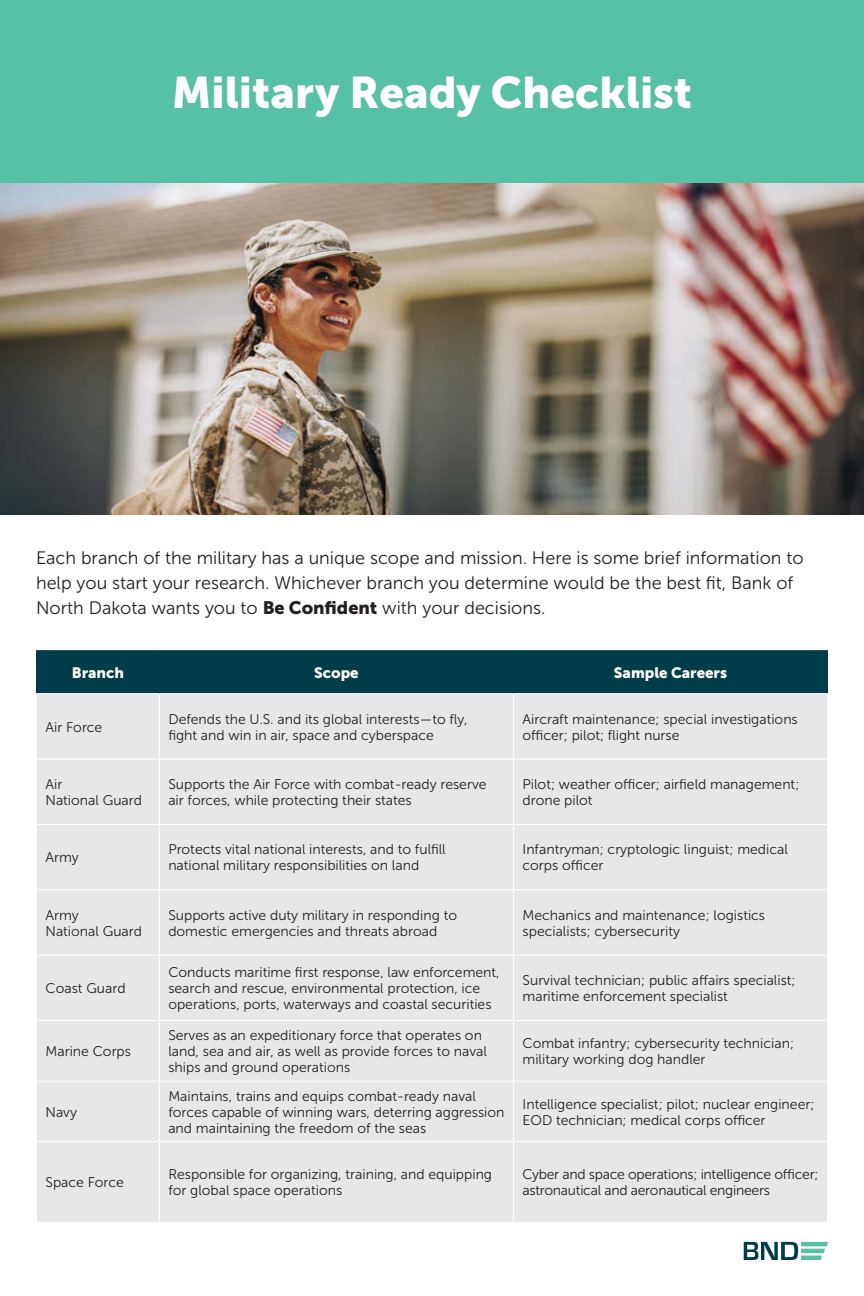
<style>
.page{position:relative;width:864px;height:1296px;background:#fff}
.page>*{position:absolute;margin:0;border:0;box-sizing:border-box;transform-origin:0 0}
.t1{font:44px "Museo Sans 900";color:#fff}
.t2{font:18px/25px "Museo Sans 300";color:#231f20}
.t3{font:15px "Museo Sans 900";color:#fff}
.t4{font:14px/16px "Museo Sans 300";color:#231f20}
.t5{font:14px/16px "Museo Sans 300";letter-spacing:-.02em;color:#231f20}
.s1{font-family:"Museo Sans 900"}
</style>
<div class="page">
<img style="left:0;top:183px;width:864px;height:332px">
<div style="left:37px;top:651px;width:790px;height:42px;background:#013c4b"></div>
<div style="left:37px;top:694px;width:790px;height:528px;background:#e6e7e8"></div>
<hr style="left:159px;top:694px;width:1px;height:65px;background:#fff">
<hr style="left:513px;top:694px;width:1px;height:65px;background:#fff">
<hr style="left:36px;top:759px;width:123px;height:1px;background:#fff">
<hr style="left:159px;top:759px;width:355px;height:1px;background:#fff">
<hr style="left:159px;top:760px;width:1px;height:64px;background:#fff">
<hr style="left:514px;top:759px;width:314px;height:1px;background:#fff">
<hr style="left:513px;top:760px;width:1px;height:64px;background:#fff">
<hr style="left:36px;top:824px;width:123px;height:1px;background:#fff">
<hr style="left:159px;top:824px;width:355px;height:1px;background:#fff">
<hr style="left:159px;top:825px;width:1px;height:64px;background:#fff">
<hr style="left:514px;top:824px;width:314px;height:1px;background:#fff">
<hr style="left:513px;top:825px;width:1px;height:64px;background:#fff">
<hr style="left:36px;top:889px;width:123px;height:1px;background:#fff">
<hr style="left:159px;top:889px;width:355px;height:1px;background:#fff">
<hr style="left:159px;top:890px;width:1px;height:65px;background:#fff">
<hr style="left:514px;top:889px;width:314px;height:1px;background:#fff">
<hr style="left:513px;top:890px;width:1px;height:65px;background:#fff">
<hr style="left:36px;top:955px;width:123px;height:1px;background:#fff">
<hr style="left:159px;top:955px;width:355px;height:1px;background:#fff">
<hr style="left:159px;top:956px;width:1px;height:64px;background:#fff">
<hr style="left:514px;top:955px;width:314px;height:1px;background:#fff">
<hr style="left:513px;top:956px;width:1px;height:64px;background:#fff">
<hr style="left:36px;top:1020px;width:123px;height:1px;background:#fff">
<hr style="left:159px;top:1020px;width:355px;height:1px;background:#fff">
<hr style="left:159px;top:1021px;width:1px;height:60px;background:#fff">
<hr style="left:514px;top:1020px;width:314px;height:1px;background:#fff">
<hr style="left:513px;top:1021px;width:1px;height:60px;background:#fff">
<hr style="left:36px;top:1081px;width:123px;height:1px;background:#fff">
<hr style="left:159px;top:1081px;width:355px;height:1px;background:#fff">
<hr style="left:159px;top:1082px;width:1px;height:59px;background:#fff">
<hr style="left:514px;top:1081px;width:314px;height:1px;background:#fff">
<hr style="left:513px;top:1082px;width:1px;height:59px;background:#fff">
<hr style="left:36px;top:1141px;width:123px;height:1px;background:#fff">
<hr style="left:159px;top:1141px;width:355px;height:1px;background:#fff">
<hr style="left:159px;top:1142px;width:1px;height:80px;background:#fff">
<hr style="left:514px;top:1141px;width:314px;height:1px;background:#fff">
<hr style="left:513px;top:1142px;width:1px;height:80px;background:#fff">
<hr style="left:36px;top:651px;width:1px;height:42px;background:#013c4b">
<hr style="left:36px;top:650px;width:123px;height:1px;background:#013c4b">
<hr style="left:159px;top:651px;width:1px;height:42px;background:#013c4b">
<hr style="left:159px;top:650px;width:355px;height:1px;background:#013c4b">
<hr style="left:513px;top:651px;width:1px;height:42px;background:#013c4b">
<hr style="left:514px;top:650px;width:314px;height:1px;background:#013c4b">
<hr style="left:827px;top:651px;width:1px;height:42px;background:#013c4b">
<svg style="left:744px;top:1242px;width:84px;height:18px"></svg>
<div style="left:0;top:0;width:864px;height:183px;background:#56c1a5"></div>
<h1 class="t1" style="left:172px;top:68px;width:522px">Military Ready Checklist</h1>
<p class="t2" style="left:36px;top:546px;width:769px">Each branch of the military has a unique scope and mission. Here is some brief information to help you start your research. Whichever branch you determine would be the best fit, Bank of<br>North Dakota wants you to <span class="s1">Be Confident</span> with your decisions.</p>
<p class="t3" style="left:72px;top:664px;width:54px">Branch</p>
<p class="t3" style="left:314px;top:664px;width:46px">Scope</p>
<p class="t3" style="left:614px;top:664px;width:115px">Sample Careers</p>
<p class="t4" style="left:46px;top:719px;width:58px">Air Force</p>
<p class="t4" style="left:168px;top:711px;width:301px">Defends the U.S. and its global interests—to fly, fight and win in air, space and cyberspace</p>
<p class="t4" style="left:523px;top:711px;width:277px">Aircraft maintenance; special investigations officer; pilot; flight nurse</p>
<p class="t4" style="left:46px;top:776px;width:98px">Air<br>National Guard</p>
<p class="t4" style="left:168px;top:776px;width:320px">Supports the Air Force with combat-ready reserve air forces, while protecting their states</p>
<p class="t4" style="left:523px;top:776px;width:278px">Pilot; weather officer; airfield management; drone pilot</p>
<p class="t4" style="left:46px;top:850px;width:35px">Army</p>
<p class="t4" style="left:168px;top:842px;width:279px">Protects vital national interests, and to fulfill national military responsibilities on land</p>
<p class="t4" style="left:523px;top:842px;width:267px">Infantryman; cryptologic linguist; medical corps officer</p>
<p class="t4" style="left:46px;top:907px;width:98px">Army<br>National Guard</p>
<p class="t4" style="left:168px;top:907px;width:290px">Supports active duty military in responding to domestic emergencies and threats abroad</p>
<p class="t4" style="left:523px;top:907px;width:244px">Mechanics and maintenance; logistics specialists; cybersecurity</p>
<p class="t4" style="left:46px;top:980px;width:82px">Coast Guard</p>
<p class="t4" style="left:46px;top:1043px;width:87px">Marine Corps</p>
<p class="t4" style="left:46px;top:1104px;width:33px">Navy</p>
<p class="t4" style="left:168px;top:964px;width:333px">Conducts maritime first response, law enforcement, search and rescue, environmental protection, ice operations, ports, waterways and coastal securities</p>
<p class="t4" style="left:523px;top:972px;width:275px">Survival technician; public affairs specialist; maritime enforcement specialist</p>
<p class="t4" style="left:168px;top:1027px;width:320px">Serves as an expeditionary force that operates on land, sea and air, as well as provide forces to naval ships and ground operations</p>
<p class="t4" style="left:523px;top:1035px;width:273px">Combat infantry; cybersecurity technician; military working dog handler</p>
<p class="t4" style="left:168px;top:1088px;width:338px">Maintains, trains and equips combat-ready naval forces capable of winning wars, deterring aggression and maintaining the freedom of the seas</p>
<p class="t4" style="left:523px;top:1096px;width:293px">Intelligence specialist; pilot; nuclear engineer;<br>EOD technician; medical corps officer</p>
<p class="t4" style="left:46px;top:1175px;width:80px">Space Force</p>
<p class="t4" style="left:168px;top:1167px;width:325px">Responsible for organizing, training, and equipping for global space operations</p>
<p class="t5" style="left:523px;top:1167px;width:297px">Cyber and space operations; intelligence officer; astronautical and aeronautical engineers</p>
</div>
